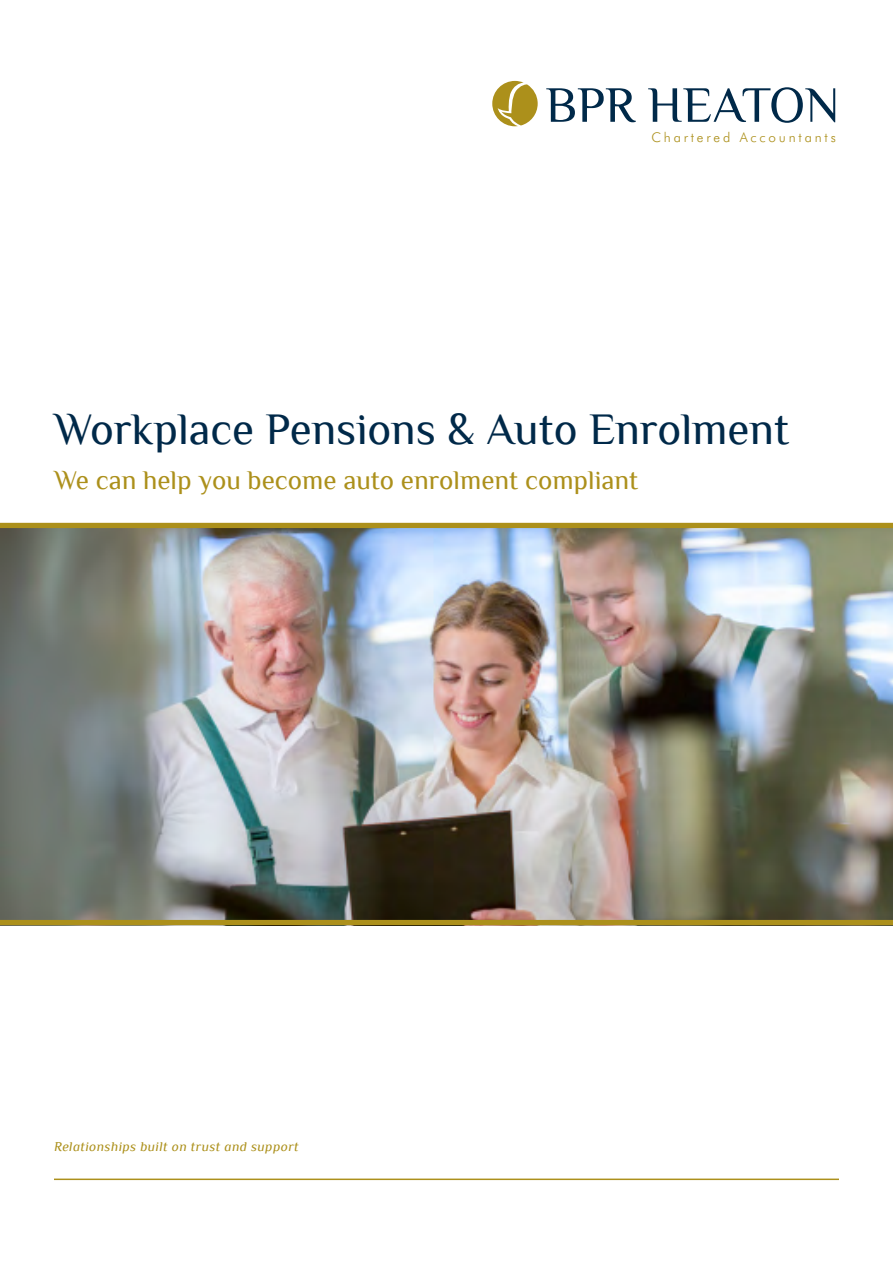
<style>
.page{position:relative;width:893px;height:1263px;background:#fff}
.page>*{position:absolute;margin:0;border:0;box-sizing:border-box;transform-origin:0 0}
.t1{font:50.7px "Philosopher";color:#002949}
.t2{font:45px "Philosopher";color:#002949}
.t3{font:27px "Philosopher";color:#ac901b}
.t4{font:italic 13.5px "Philosopher";letter-spacing:.03em;color:#ac901b}
.t5{font:300 13.5px "Futura BT";letter-spacing:.21em;color:#ac901b}
</style>
<div class="page">
<hr style="left:54px;top:1178px;width:785px;height:2px;background:#ac901b">
<svg style="left:492px;top:81px;width:46px;height:45px"></svg>
<img style="left:0;top:528px;width:893px;height:392px">
<div style="left:0;top:523px;width:893px;height:5px;background:#ac901b"></div>
<div style="left:0;top:920px;width:893px;height:5px;background:#ac901b"></div>
<h1 class="t1" style="left:545px;top:78px;width:296px">BPR HEATON</h1>
<p class="t5" style="left:651px;top:129px;width:186px">Chartered Accountants</p>
<h2 class="t2" style="left:54px;top:405px;width:737px">Workplace Pensions &amp; Auto Enrolment</h2>
<p class="t3" style="left:54px;top:466px;width:586px">We can help you become auto enrolment compliant</p>
<p class="t4" style="left:54px;top:1139px;width:246px">Relationships built on trust and support</p>
</div>
